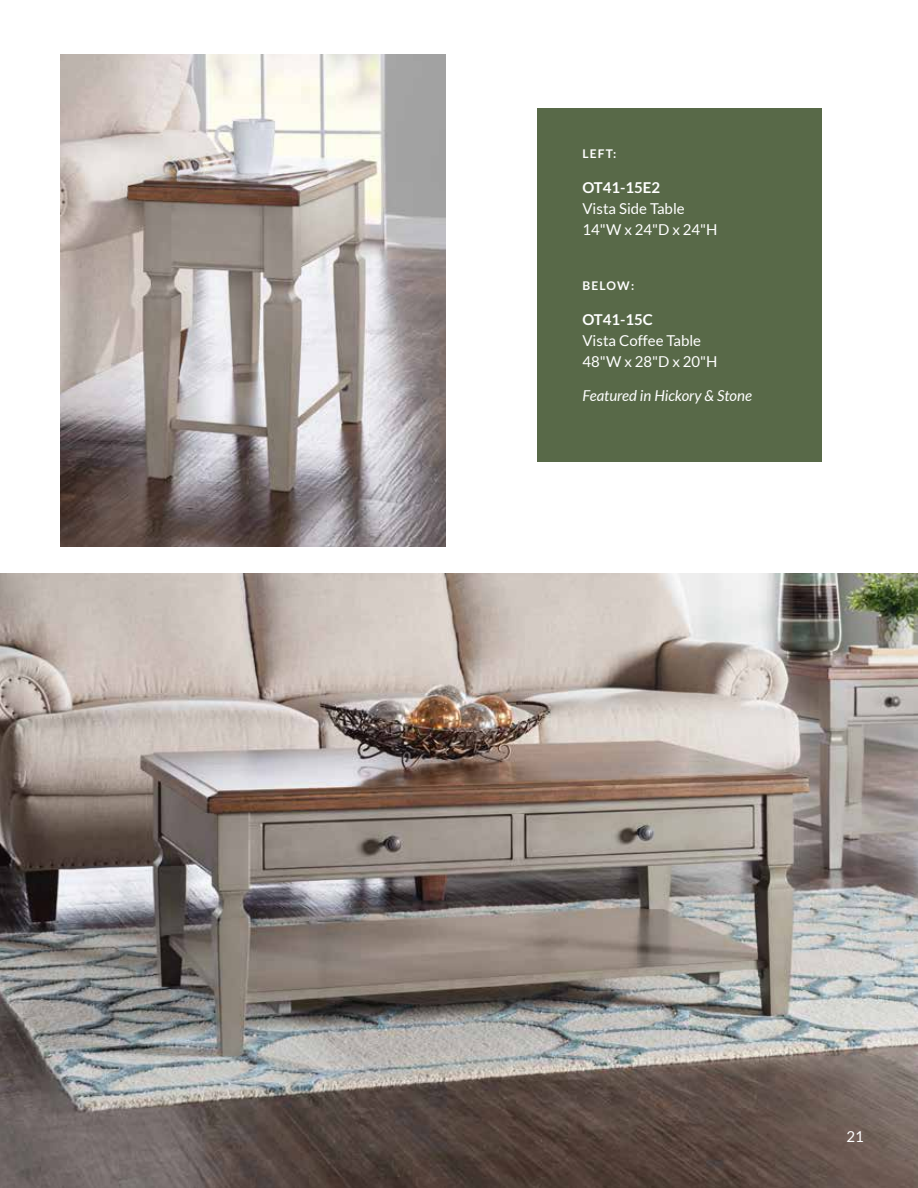
<style>
.page{position:relative;width:918px;height:1188px;background:#fff}
.page>*{position:absolute;margin:0;border:0;box-sizing:border-box;transform-origin:0 0}
.t1{font:15px/21px "Lato";color:#fff}
.t2{font:italic 15px "Lato";color:#fff}
.t3{font:700 15px "Lato";color:#fff}
.t4{font:700 12px "Lato";letter-spacing:.1em;color:#fff}
</style>
<div class="page">
<div style="left:537px;top:108px;width:285px;height:354px;background:#586948"></div>
<img style="left:0;top:574px;width:918px;height:614px">
<img style="left:61px;top:54px;width:385px;height:493px">
<p class="t4" style="left:582px;top:147px;width:35px">LEFT:</p>
<p class="t3" style="left:582px;top:179px;width:79px">OT41-15E2</p>
<p class="t1" style="left:582px;top:198px;width:137px">Vista Side Table<br>14"W x 24"D x 24"H</p>
<p class="t4" style="left:582px;top:279px;width:53px">BELOW:</p>
<p class="t3" style="left:582px;top:311px;width:72px">OT41-15C</p>
<p class="t1" style="left:582px;top:330px;width:137px">Vista Coffee Table<br>48"W x 28"D x 20"H</p>
<p class="t2" style="left:582px;top:387px;width:171px">Featured in Hickory &amp; Stone</p>
<p class="t1" style="left:847px;top:1126px;width:19px">21</p>
</div>
